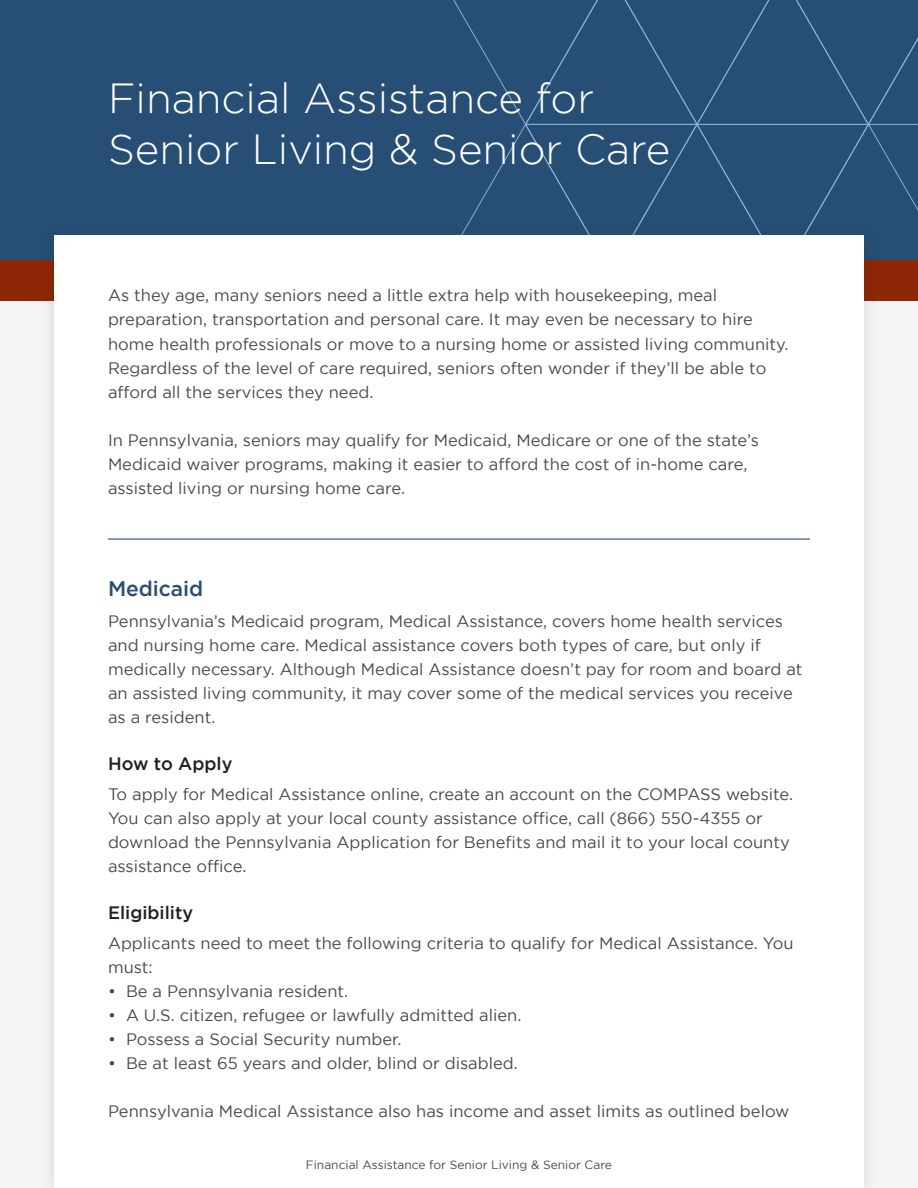
<style>
.page{position:relative;width:918px;height:1188px;background:#f5f5f5}
.page>*{position:absolute;margin:0;border:0;box-sizing:border-box;transform-origin:0 0}
.t1{font:300 42px/50.4px "Gotham";color:#fff}
.t2{font:500 21px "Gotham";color:#274e75}
.t3{font:500 18px "Gotham";color:#231f20}
.t4{font:16.5px/24px "Gotham";color:#474b49}
.t5{font:12px "Gotham";color:#474b49}
</style>
<div class="page">
<div style="left:0;top:0;width:918px;height:280px;background:#274e75"></div>
<svg style="left:453px;top:0;width:465px;height:220px"></svg>
<div style="left:0;top:260px;width:918px;height:41px;background:#8d2706"></div>
<div style="left:39px;top:220px;width:841px;height:968px;background:#231f20;opacity:.15"></div>
<div style="left:54px;top:235px;width:810px;height:953px;background:#fff"></div>
<hr style="left:108px;top:538px;width:702px;height:2px;background:#274e75">
<h1 class="t1" style="left:108px;top:73px;width:564px">Financial Assistance for<br>Senior Living &amp; Senior Care</h1>
<p class="t4" style="left:108px;top:283px;width:682px">As they age, many seniors need a little extra help with housekeeping, meal preparation, transportation and personal care. It may even be necessary to hire home health professionals or move to a nursing home or assisted living community.<br>Regardless of the level of care required, seniors often wonder if they’ll be able to afford all the services they need.</p>
<p class="t4" style="left:108px;top:427px;width:653px">In Pennsylvania, seniors may qualify for Medicaid, Medicare or one of the state’s<br>Medicaid waiver programs, making it easier to afford the cost of in-home care, assisted living or nursing home care.</p>
<p class="t2" style="left:108px;top:577px;width:97px">Medicaid</p>
<p class="t4" style="left:108px;top:609px;width:696px">Pennsylvania’s Medicaid program, Medical Assistance, covers home health services and nursing home care. Medical assistance covers both types of care, but only if medically necessary. Although Medical Assistance doesn’t pay for room and board at an assisted living community, it may cover some of the medical services you receive as a resident.</p>
<p class="t3" style="left:108px;top:753px;width:126px">How to Apply</p>
<p class="t4" style="left:108px;top:782px;width:687px">To apply for Medical Assistance online, create an account on the COMPASS website.<br>You can also apply at your local county assistance office, call (866) 550-4355 or download the Pennsylvania Application for Benefits and mail it to your local county assistance office.</p>
<p class="t3" style="left:108px;top:902px;width:87px">Eligibility</p>
<p class="t4" style="left:108px;top:931px;width:687px">Applicants need to meet the following criteria to qualify for Medical Assistance. You must:</p>
<p class="t4" style="left:108px;top:979px;width:242px">• Be a Pennsylvania resident.</p>
<p class="t4" style="left:108px;top:1003px;width:415px">• A U.S. citizen, refugee or lawfully admitted alien.</p>
<p class="t4" style="left:108px;top:1027px;width:295px">• Possess a Social Security number.</p>
<p class="t4" style="left:108px;top:1051px;width:411px">• Be at least 65 years and older, blind or disabled.</p>
<p class="t4" style="left:108px;top:1099px;width:683px">Pennsylvania Medical Assistance also has income and asset limits as outlined below</p>
<p class="t5" style="left:306px;top:1158px;width:308px">Financial Assistance for Senior Living &amp; Senior Care</p>
</div>
